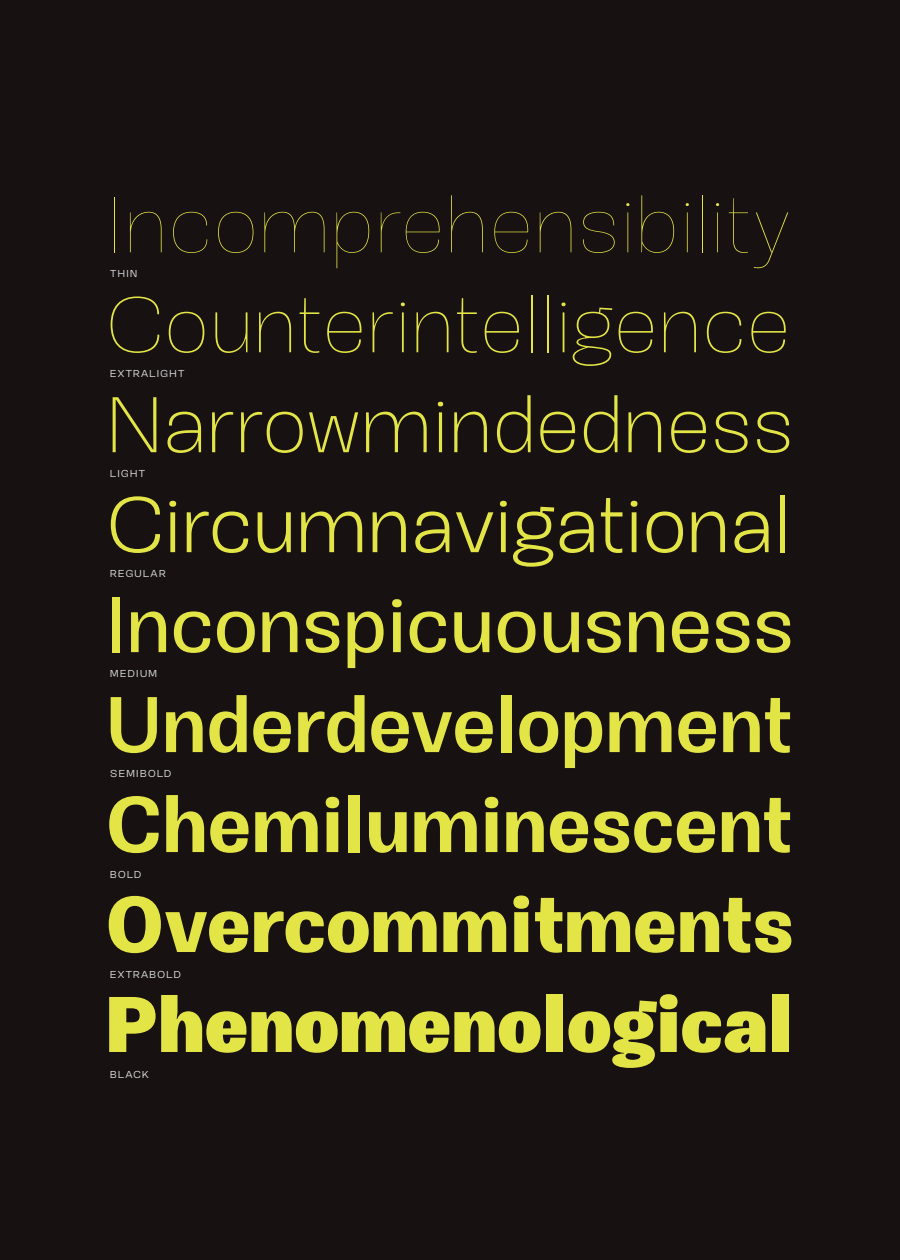
<style>
.page{position:relative;width:900px;height:1260px;background:#171112}
.page>*{position:absolute;margin:0;border:0;box-sizing:border-box;transform-origin:0 0}
.t1{font:100 85px "Okoye";color:#e3e546}
.t2{font:200 85px "Okoye";letter-spacing:-.005em;color:#e3e546}
.t3{font:85px "Okoye";letter-spacing:-.005em;color:#e3e546}
.t4{font:500 85px "Okoye";color:#e3e546}
.t5{font:300 85px "Okoye";letter-spacing:-.005em;color:#e3e546}
.t6{font:600 85px "Okoye";letter-spacing:-.01em;color:#e3e546}
.t7{font:700 85px "Okoye";color:#e3e546}
.t8{font:900 85px "Okoye";letter-spacing:.05em;color:#e3e546}
.t9{font:800 85px "Okoye";color:#e3e546}
.t10{font:15px "Okoye";letter-spacing:.045em;color:#dcdcde}
</style>
<div class="page">
<h1 class="t1" style="left:106px;top:170px;width:687px">Incomprehensibility</h1>
<h1 class="t2" style="left:106px;top:269px;width:687px">Counterintelligence</h1>
<h1 class="t5" style="left:106px;top:369px;width:690px">Narrowmindedness</h1>
<p class="t10" style="left:110px;top:263px;width:29px">thin</p>
<p class="t10" style="left:110px;top:363px;width:76px">extralight</p>
<p class="t10" style="left:110px;top:463px;width:37px">light</p>
<h1 class="t3" style="left:106px;top:468px;width:687px">Circumnavigational</h1>
<h1 class="t4" style="left:106px;top:567px;width:690px">Inconspicuousness</h1>
<h1 class="t6" style="left:106px;top:667px;width:689px">Underdevelopment</h1>
<h1 class="t7" style="left:106px;top:765px;width:688px">Chemiluminescent</h1>
<p class="t10" style="left:110px;top:563px;width:58px">regular</p>
<p class="t10" style="left:110px;top:663px;width:49px">medium</p>
<p class="t10" style="left:110px;top:763px;width:63px">semibold</p>
<p class="t10" style="left:110px;top:863px;width:33px">bold</p>
<h1 class="t9" style="left:106px;top:863px;width:690px">Overcommitments</h1>
<p class="t10" style="left:110px;top:963px;width:73px">extrabold</p>
<h1 class="t8" style="left:106px;top:960px;width:689px">Phenomenological</h1>
<p class="t10" style="left:110px;top:1063px;width:41px">black</p>
</div>
